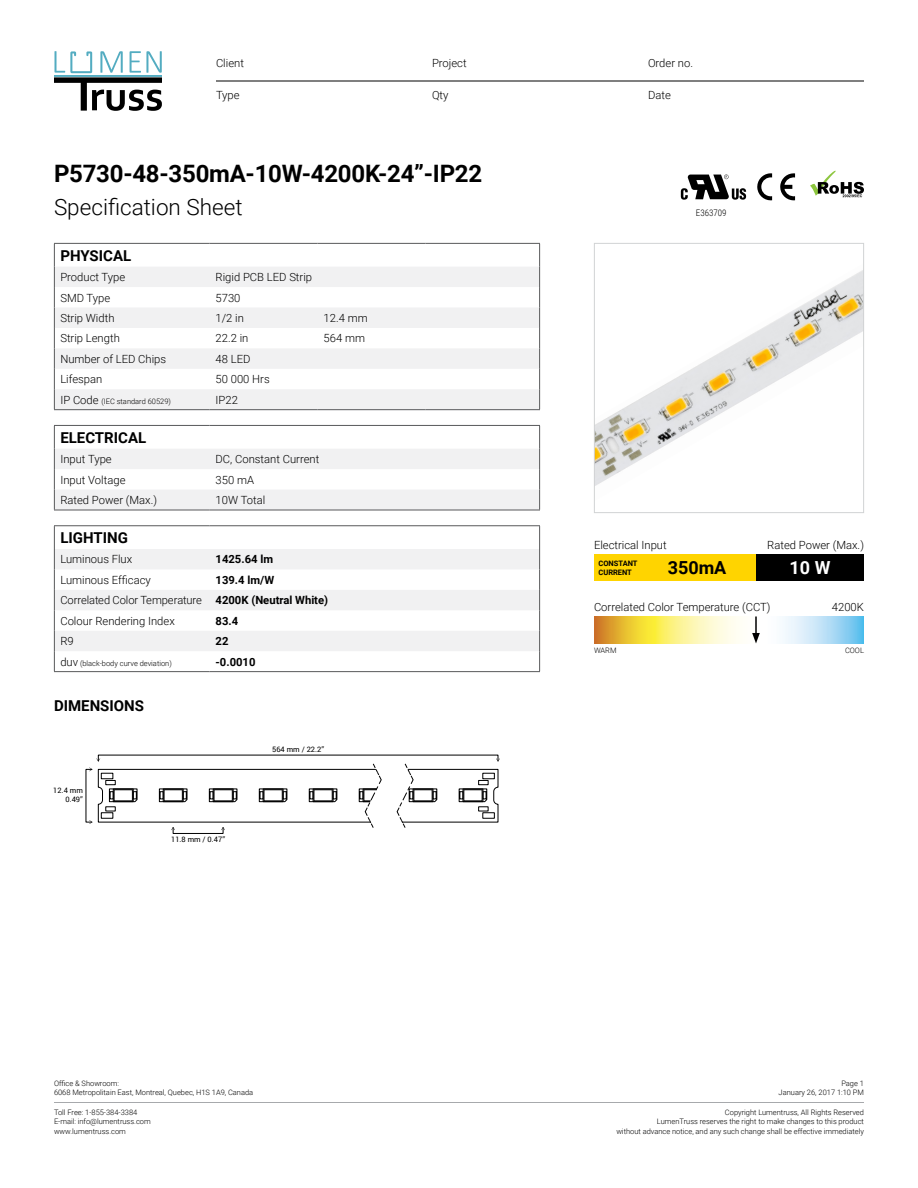
<style>
.page{position:relative;width:918px;height:1188px;background:#fff}
.page>*{position:absolute;margin:0;border:0;box-sizing:border-box;transform-origin:0 0}
.t1{font:700 24px "Roboto";letter-spacing:-.01em;color:#000}
.t2{font:300 22.5px "Roboto";color:#000}
.t3{font:700 18px "Roboto";color:#000}
.t4{font:700 18px "Roboto";color:#fff}
.t5{font:700 15px "Roboto";color:#000}
.t6{font:300 11.25px/20.4px "Roboto";color:#000}
.t7{font:700 11.25px "Roboto";color:#000}
.t8{font:300 9px "Roboto Condensed";color:#000}
.t9{font:300 7.5px/9.8px "Roboto";color:#000;text-align:right}
.t10{font:7.5px/9px "Roboto";color:#000;text-align:right}
.t11{font:700 7.5px/9px "Roboto";color:#000}
.s1{font-size:11.25px}
.s2{font-weight:700}
</style>
<div class="page">
<svg style="left:55px;top:267px;width:484px;height:142px;fill:#f1f1f2"></svg>
<hr style="left:54px;top:243px;width:156px;height:1px;background:#58595b">
<hr style="left:210px;top:243px;width:108px;height:1px;background:#58595b">
<hr style="left:318px;top:243px;width:108px;height:1px;background:#58595b">
<hr style="left:426px;top:243px;width:114px;height:1px;background:#58595b">
<svg style="left:54px;top:244px;width:1px;height:165px"></svg>
<svg style="left:539px;top:244px;width:1px;height:165px"></svg>
<hr style="left:54px;top:409px;width:156px;height:1px;background:#58595b">
<hr style="left:210px;top:409px;width:108px;height:1px;background:#58595b">
<hr style="left:318px;top:409px;width:108px;height:1px;background:#58595b">
<hr style="left:426px;top:409px;width:114px;height:1px;background:#58595b">
<hr style="left:54px;top:425px;width:156px;height:1px;background:#58595b">
<hr style="left:210px;top:425px;width:330px;height:1px;background:#58595b">
<hr style="left:54px;top:510px;width:156px;height:1px;background:#58595b">
<hr style="left:210px;top:510px;width:330px;height:1px;background:#58595b">
<svg style="left:54px;top:426px;width:486px;height:84px"></svg>
<svg style="left:55px;top:549px;width:484px;height:102px;fill:#f1f1f2"></svg>
<hr style="left:54px;top:525px;width:156px;height:1px;background:#58595b">
<hr style="left:210px;top:525px;width:330px;height:1px;background:#58595b">
<svg style="left:54px;top:526px;width:1px;height:145px"></svg>
<svg style="left:539px;top:526px;width:1px;height:145px"></svg>
<hr style="left:54px;top:671px;width:156px;height:1px;background:#58595b">
<hr style="left:210px;top:671px;width:330px;height:1px;background:#58595b">
<div style="left:173px;top:827px;width:50px;height:7px;border:1px solid #000"></div>
<svg style="left:89px;top:758px;width:411px;height:72px"></svg>
<img style="left:596px;top:271px;width:266px;height:214px">
<div style="left:594px;top:243px;width:270px;height:270px;border:1px solid #d1d3d4"></div>
<div style="left:638px;top:554px;width:118px;height:27px;background:#ffd400"></div>
<div style="left:594px;top:554px;width:68px;height:27px;background:#ffd400"></div>
<div style="left:756px;top:554px;width:108px;height:27px;background:#000"></div>
<svg style="left:594px;top:616px;width:270px;height:28px"></svg>
<svg style="left:752px;top:616px;width:8px;height:28px"></svg>
<svg style="left:810px;top:170px;width:54px;height:27px"></svg>
<svg style="left:757px;top:173px;width:15px;height:28px"></svg>
<svg style="left:780px;top:173px;width:15px;height:27px"></svg>
<svg style="left:681px;top:175px;width:65px;height:25px"></svg>
<hr style="left:54px;top:1102px;width:810px;height:1px;background:#a7a9ac">
<svg style="left:54px;top:51px;width:108px;height:60px"></svg>
<hr style="left:216px;top:81px;width:648px;height:1px;background:#000">
<p class="t6" style="left:216px;top:53px;width:29px">Client</p>
<p class="t6" style="left:432px;top:53px;width:36px">Project</p>
<p class="t6" style="left:648px;top:53px;width:47px">Order no.</p>
<p class="t6" style="left:216px;top:84px;width:25px">Type</p>
<p class="t6" style="left:432px;top:84px;width:18px">Qty</p>
<p class="t6" style="left:648px;top:84px;width:24px">Date</p>
<h1 class="t1" style="left:54px;top:157px;width:430px">P5730-48-350mA-10W-4200K-24”-IP22</h1>
<h2 class="t2" style="left:54px;top:191px;width:190px">Specification Sheet</h2>
<h3 class="t5" style="left:60px;top:245px;width:72px">PHYSICAL</h3>
<p class="t6" style="left:60px;top:266px;width:66px">Product Type</p>
<p class="t6" style="left:216px;top:266px;width:98px">Rigid PCB LED Strip</p>
<p class="t6" style="left:60px;top:287px;width:51px">SMD Type</p>
<p class="t6" style="left:216px;top:287px;width:26px">5730</p>
<p class="t6" style="left:60px;top:307px;width:56px">Strip Width</p>
<p class="t6" style="left:216px;top:307px;width:30px">1/2 in</p>
<p class="t6" style="left:324px;top:307px;width:46px">12.4 mm</p>
<p class="t6" style="left:60px;top:328px;width:61px">Strip Length</p>
<p class="t6" style="left:216px;top:328px;width:34px">22.2 in</p>
<p class="t6" style="left:324px;top:328px;width:43px">564 mm</p>
<p class="t6" style="left:60px;top:348px;width:107px">Number of LED Chips</p>
<p class="t6" style="left:216px;top:348px;width:36px">48 LED</p>
<p class="t6" style="left:60px;top:369px;width:43px">Lifespan</p>
<p class="t6" style="left:216px;top:369px;width:56px">50 000 Hrs</p>
<p class="t9" style="left:60px;top:396px;width:112px"><span class="s1">IP Code</span> (IEC standard 60529)</p>
<p class="t6" style="left:216px;top:389px;width:24px">IP22</p>
<h3 class="t5" style="left:60px;top:427px;width:87px">ELECTRICAL</h3>
<p class="t6" style="left:60px;top:449px;width:53px">Input Type</p>
<p class="t6" style="left:216px;top:449px;width:105px">DC, Constant Current</p>
<p class="t6" style="left:60px;top:469px;width:67px">Input Voltage</p>
<p class="t6" style="left:216px;top:469px;width:40px">350 mA</p>
<p class="t6" style="left:60px;top:489px;width:98px">Rated Power (Max.)</p>
<p class="t6" style="left:216px;top:489px;width:51px">10W Total</p>
<h3 class="t5" style="left:60px;top:527px;width:69px">LIGHTING</h3>
<p class="t6" style="left:60px;top:549px;width:73px">Luminous Flux</p>
<p class="t7" style="left:216px;top:552px;width:59px">1425.64 lm</p>
<p class="t6" style="left:60px;top:569px;width:92px">Luminous Efficacy</p>
<p class="t6" style="left:60px;top:569px;width:269px;text-indent:155px"><span class="s2">139.4 lm/W<br></span>Correlated Color Temperature <span class="s2">4200K (Neutral White)<br></span>Colour Rendering Index</p>
<p class="t7" style="left:216px;top:613px;width:24px">83.4</p>
<p class="t6" style="left:60px;top:631px;width:15px">R9</p>
<p class="t7" style="left:216px;top:633px;width:14px">22</p>
<p class="t9" style="left:60px;top:658px;width:113px"><span class="s1">duv</span> (black-body curve deviation)</p>
<p class="t7" style="left:216px;top:654px;width:41px">-0.0010</p>
<h3 class="t5" style="left:54px;top:695px;width:92px">DIMENSIONS</h3>
<p class="t10" style="left:53px;top:786px;width:31px">12.4 mm<br>0.49”</p>
<p class="t10" style="left:171px;top:835px;width:55px">11.8 mm / 0.47”</p>
<p class="t10" style="left:272px;top:745px;width:53px">564 mm / 22.2”</p>
<p class="t9" style="left:54px;top:1078px;width:201px;text-align:left">Office &amp; Showroom:<br>6068 Metropolitain East, Montreal, Quebec, H1S 1A9, Canada</p>
<p class="t9" style="left:54px;top:1107px;width:98px;text-align:left">Toll Free: 1-855-384-3384<br>E-mail: info@lumentruss.com www.lumentruss.com</p>
<p class="t8" style="left:696px;top:206px;width:32px">E363709</p>
<p class="t6" style="left:594px;top:535px;width:74px">Electrical Input</p>
<p class="t6" style="left:767px;top:535px;width:98px">Rated Power (Max.)</p>
<p class="t11" style="left:598px;top:559px;width:41px">CONSTANT<br>CURRENT</p>
<h3 class="t4" style="left:790px;top:555px;width:42px">10 W</h3>
<h3 class="t3" style="left:668px;top:555px;width:60px">350mA</h3>
<p class="t6" style="left:594px;top:597px;width:178px">Correlated Color Temperature (CCT)</p>
<p class="t6" style="left:832px;top:597px;width:34px">4200K</p>
<p class="t9" style="left:594px;top:645px;width:24px">WARM</p>
<p class="t9" style="left:845px;top:645px;width:20px">COOL</p>
<p class="t9" style="left:779px;top:1078px;width:87px">Page 1<br>January 26, 2017 1:10 PM</p>
<p class="t9" style="left:616px;top:1107px;width:249px">Copyright Lumentruss, All Rights Reserved<br>LumenTruss reserves the right to make changes to this product<br>without advance notice, and any such change shall be effective immediately</p>
</div>
